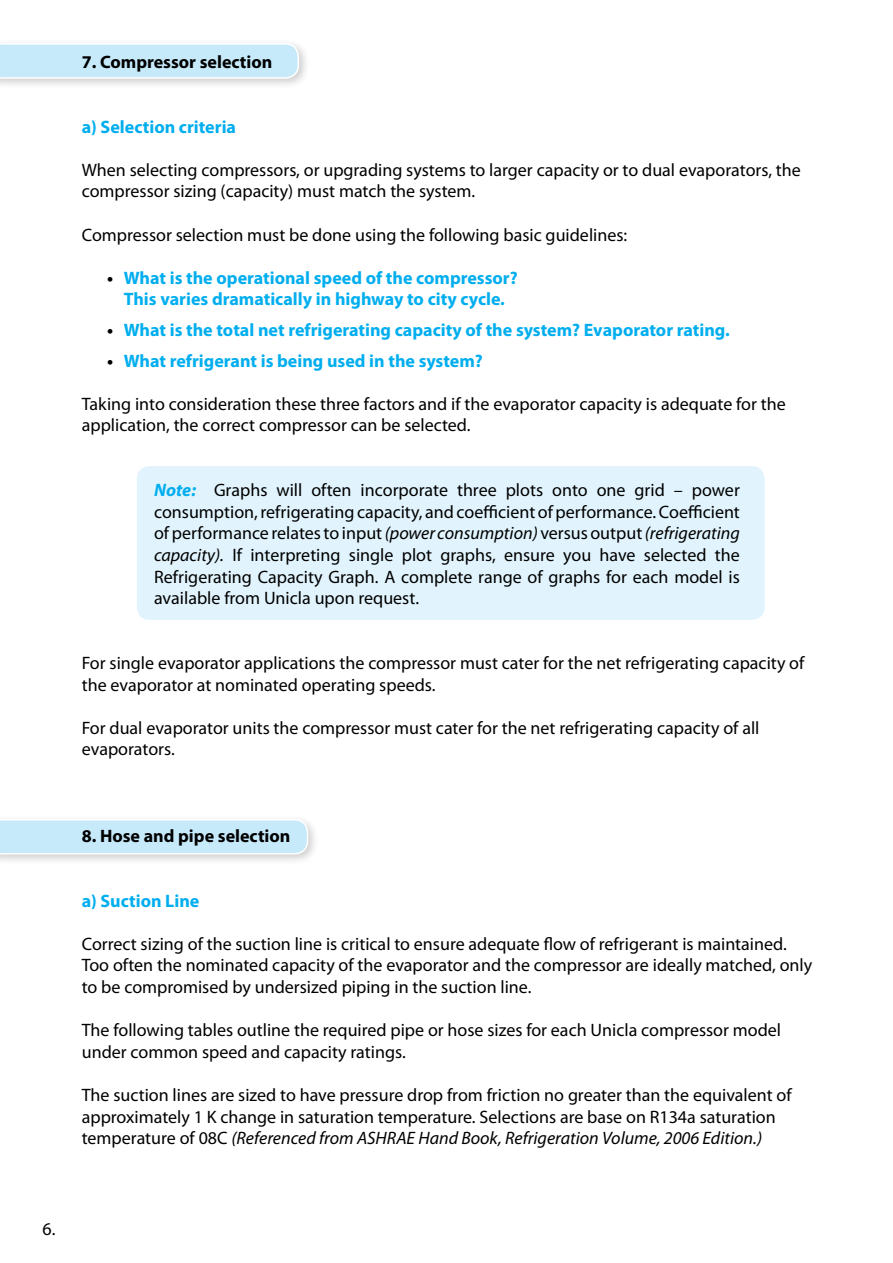
<style>
.page{position:relative;width:893px;height:1263px;background:#fff}
.page>*{position:absolute;margin:0;border:0;box-sizing:border-box;transform-origin:0 0}
.t1{font:18px/21.6px "Myriad Pro";color:#000}
.t2{font:700 18px/21.6px "Myriad Pro";color:#00aeef;text-align:center}
.t3{font:700 18px "Myriad Pro";color:#000}
.s1{color:#000}
.s2{font-weight:700;font-style:italic;color:#00aeef}
.s3{font-style:italic}
</style>
<div class="page">
<div style="left:137px;top:466px;width:628px;height:154px;background:#e1f4fd;border-radius:13px"></div>
<div style="left:0;top:38px;width:310px;height:52px;background:#000;opacity:.2"></div>
<svg style="left:0;top:43px;width:299px;height:36px;background:#ccebfa"></svg>
<div style="left:0;top:814px;width:319px;height:52px;background:#000;opacity:.2"></div>
<svg style="left:0;top:819px;width:308px;height:35px;background:#cbebfb"></svg>
<p class="t3" style="left:82px;top:50px;width:192px">7. Compressor selection</p>
<p class="t2" style="left:82px;top:115px;width:156px">a) Selection criteria</p>
<p class="t1" style="left:82px;top:159px;width:721px">When selecting compressors, or upgrading systems to larger capacity or to dual evaporators, the compressor sizing (capacity) must match the system.</p>
<p class="t1" style="left:82px;top:223px;width:547px">Compressor selection must be done using the following basic guidelines:</p>
<p class="t2" style="left:107px;top:266px;width:412px"><span class="s1">•</span> What is the operational speed of the compressor?<br>This varies dramatically in highway to city cycle.</p>
<p class="t2" style="left:107px;top:319px;width:624px"><span class="s1">•</span> What is the total net refrigerating capacity of the system? Evaporator rating.</p>
<p class="t2" style="left:107px;top:349px;width:377px"><span class="s1">•</span> What refrigerant is being used in the system?</p>
<p class="t1" style="left:82px;top:393px;width:705px">Taking into consideration these three factors and if the evaporator capacity is adequate for the application, the correct compressor can be selected.</p>
<p class="t1" style="left:154px;top:479px;width:587px;text-align:justify"><span class="s2">Note:</span> Graphs will often incorporate three plots onto one grid – power consumption, refrigerating capacity, and coefficient of performance. Coefficient of performance relates to input <span class="s3">(power consumption)</span> versus output <span class="s3">(refrigerating capacity).</span> If interpreting single plot graphs, ensure you have selected the Refrigerating Capacity Graph. A complete range of graphs for each model is available from Unicla upon request.</p>
<p class="t1" style="left:82px;top:652px;width:724px">For single evaporator applications the compressor must cater for the net refrigerating capacity of the evaporator at nominated operating speeds.</p>
<p class="t1" style="left:82px;top:717px;width:679px">For dual evaporator units the compressor must cater for the net refrigerating capacity of all evaporators.</p>
<p class="t3" style="left:82px;top:824px;width:210px">8. Hose and pipe selection</p>
<p class="t2" style="left:82px;top:889px;width:119px">a) Suction Line</p>
<p class="t1" style="left:82px;top:933px;width:732px">Correct sizing of the suction line is critical to ensure adequate flow of refrigerant is maintained.<br>Too often the nominated capacity of the evaporator and the compressor are ideally matched, only to be compromised by undersized piping in the suction line.</p>
<p class="t1" style="left:82px;top:1019px;width:701px">The following tables outline the required pipe or hose sizes for each Unicla compressor model under common speed and capacity ratings.</p>
<p class="t1" style="left:82px;top:1084px;width:711px">The suction lines are sized to have pressure drop from friction no greater than the equivalent of approximately 1 K change in saturation temperature. Selections are base on R134a saturation temperature of 08C <span class="s3">(Referenced from ASHRAE Hand Book, Refrigeration Volume, 2006 Edition.)</span></p>
<p class="t1" style="left:42px;top:1217px;width:14px">6.</p>
</div>
